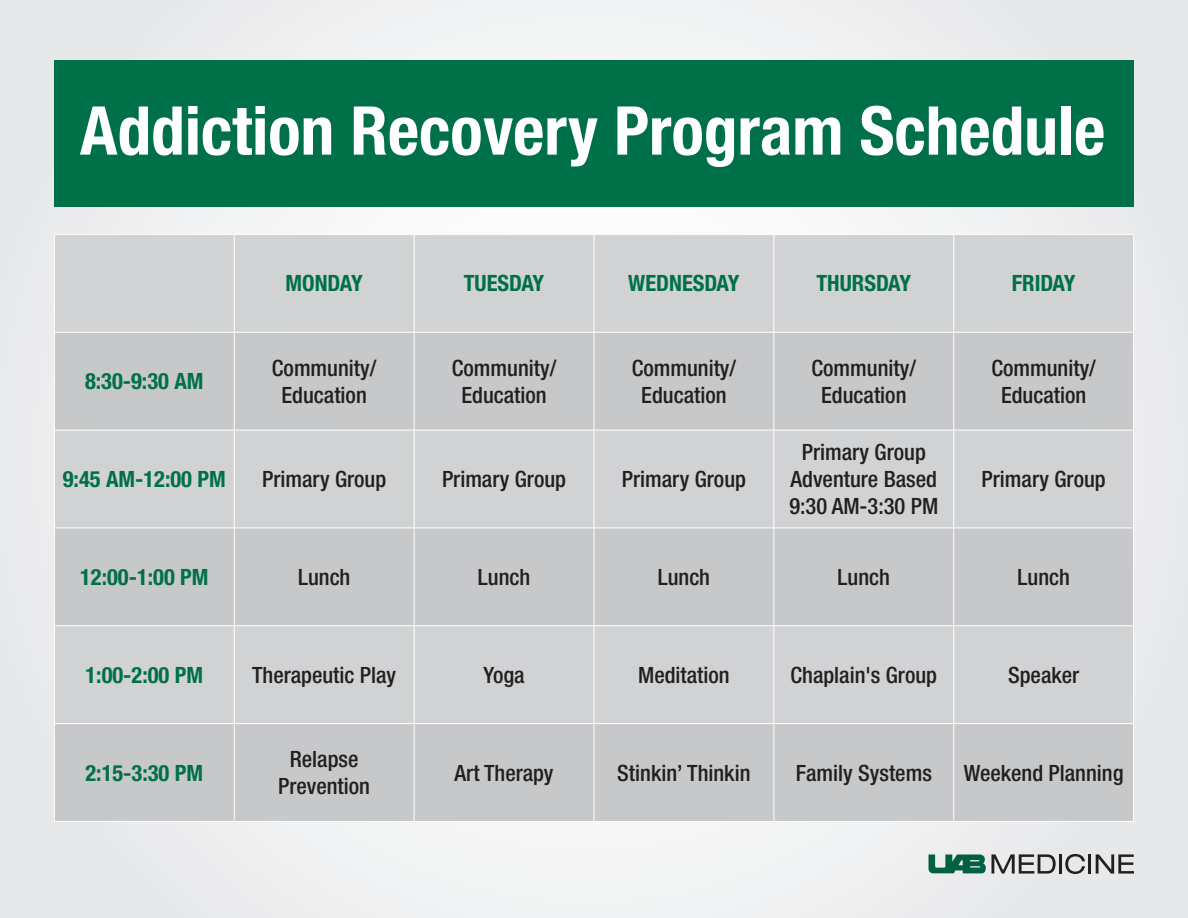
<style>
.page{position:relative;width:1188px;height:918px;background:#ececee}
.page>*{position:absolute;margin:0;border:0;box-sizing:border-box;transform-origin:0 0}
.t1{font:700 condensed 67.35px "Helvetica Neue LT Std";color:#fff}
.t2{font:500 condensed 22.5px "Helvetica Neue LT Std";color:#231f20}
.t3{font:700 condensed 22.5px "Helvetica Neue LT Std";color:#007049}
</style>
<div class="page">
<div style="left:54px;top:60px;width:1080px;height:147px;background:#007049"></div>
<div style="left:55px;top:235px;width:1078px;height:97px;background:#d1d2d4"></div>
<svg style="left:55px;top:333px;width:1078px;height:488px;background:#cbccce"></svg>
<hr style="left:54px;top:234px;width:180px;height:1px;background:#fff">
<hr style="left:54px;top:235px;width:1px;height:97px;background:#fff">
<hr style="left:234px;top:234px;width:180px;height:1px;background:#fff">
<hr style="left:234px;top:235px;width:1px;height:97px;background:#fff">
<hr style="left:414px;top:234px;width:180px;height:1px;background:#fff">
<hr style="left:414px;top:235px;width:1px;height:97px;background:#fff">
<hr style="left:594px;top:234px;width:180px;height:1px;background:#fff">
<hr style="left:594px;top:235px;width:1px;height:97px;background:#fff">
<hr style="left:774px;top:234px;width:180px;height:1px;background:#fff">
<hr style="left:773px;top:235px;width:1px;height:97px;background:#fff">
<hr style="left:954px;top:234px;width:180px;height:1px;background:#fff">
<hr style="left:953px;top:235px;width:1px;height:97px;background:#fff">
<hr style="left:1133px;top:235px;width:1px;height:97px;background:#fff">
<hr style="left:54px;top:332px;width:180px;height:1px;background:#fff">
<hr style="left:54px;top:333px;width:1px;height:97px;background:#fff">
<hr style="left:234px;top:332px;width:180px;height:1px;background:#fff">
<hr style="left:234px;top:333px;width:1px;height:97px;background:#fff">
<hr style="left:414px;top:332px;width:180px;height:1px;background:#fff">
<hr style="left:414px;top:333px;width:1px;height:97px;background:#fff">
<hr style="left:594px;top:332px;width:180px;height:1px;background:#fff">
<hr style="left:594px;top:333px;width:1px;height:97px;background:#fff">
<hr style="left:774px;top:332px;width:180px;height:1px;background:#fff">
<hr style="left:773px;top:333px;width:1px;height:97px;background:#fff">
<hr style="left:954px;top:332px;width:180px;height:1px;background:#fff">
<hr style="left:953px;top:333px;width:1px;height:97px;background:#fff">
<hr style="left:1133px;top:333px;width:1px;height:97px;background:#fff">
<hr style="left:54px;top:430px;width:180px;height:1px;background:#fff">
<hr style="left:54px;top:430px;width:1px;height:98px;background:#fff">
<hr style="left:234px;top:430px;width:180px;height:1px;background:#fff">
<hr style="left:234px;top:430px;width:1px;height:98px;background:#fff">
<hr style="left:414px;top:430px;width:180px;height:1px;background:#fff">
<hr style="left:414px;top:430px;width:1px;height:98px;background:#fff">
<hr style="left:594px;top:430px;width:180px;height:1px;background:#fff">
<hr style="left:594px;top:430px;width:1px;height:98px;background:#fff">
<hr style="left:774px;top:430px;width:180px;height:1px;background:#fff">
<hr style="left:773px;top:430px;width:1px;height:98px;background:#fff">
<hr style="left:954px;top:430px;width:180px;height:1px;background:#fff">
<hr style="left:953px;top:430px;width:1px;height:98px;background:#fff">
<hr style="left:1133px;top:430px;width:1px;height:98px;background:#fff">
<hr style="left:54px;top:528px;width:180px;height:1px;background:#fff">
<hr style="left:54px;top:528px;width:1px;height:97px;background:#fff">
<hr style="left:234px;top:528px;width:180px;height:1px;background:#fff">
<hr style="left:234px;top:528px;width:1px;height:97px;background:#fff">
<hr style="left:414px;top:528px;width:180px;height:1px;background:#fff">
<hr style="left:414px;top:528px;width:1px;height:97px;background:#fff">
<hr style="left:594px;top:528px;width:180px;height:1px;background:#fff">
<hr style="left:594px;top:528px;width:1px;height:97px;background:#fff">
<hr style="left:774px;top:528px;width:180px;height:1px;background:#fff">
<hr style="left:773px;top:528px;width:1px;height:97px;background:#fff">
<hr style="left:954px;top:528px;width:180px;height:1px;background:#fff">
<hr style="left:953px;top:528px;width:1px;height:97px;background:#fff">
<hr style="left:1133px;top:528px;width:1px;height:97px;background:#fff">
<hr style="left:54px;top:625px;width:180px;height:1px;background:#fff">
<hr style="left:54px;top:626px;width:1px;height:97px;background:#fff">
<hr style="left:234px;top:625px;width:180px;height:1px;background:#fff">
<hr style="left:234px;top:626px;width:1px;height:97px;background:#fff">
<hr style="left:414px;top:625px;width:180px;height:1px;background:#fff">
<hr style="left:414px;top:626px;width:1px;height:97px;background:#fff">
<hr style="left:594px;top:625px;width:180px;height:1px;background:#fff">
<hr style="left:594px;top:626px;width:1px;height:97px;background:#fff">
<hr style="left:774px;top:625px;width:180px;height:1px;background:#fff">
<hr style="left:773px;top:626px;width:1px;height:97px;background:#fff">
<hr style="left:954px;top:625px;width:180px;height:1px;background:#fff">
<hr style="left:953px;top:626px;width:1px;height:97px;background:#fff">
<hr style="left:1133px;top:626px;width:1px;height:97px;background:#fff">
<hr style="left:54px;top:723px;width:180px;height:1px;background:#fff">
<hr style="left:54px;top:724px;width:1px;height:97px;background:#fff">
<hr style="left:234px;top:723px;width:180px;height:1px;background:#fff">
<hr style="left:234px;top:724px;width:1px;height:97px;background:#fff">
<hr style="left:414px;top:723px;width:180px;height:1px;background:#fff">
<hr style="left:414px;top:724px;width:1px;height:97px;background:#fff">
<hr style="left:594px;top:723px;width:180px;height:1px;background:#fff">
<hr style="left:594px;top:724px;width:1px;height:97px;background:#fff">
<hr style="left:774px;top:723px;width:180px;height:1px;background:#fff">
<hr style="left:773px;top:724px;width:1px;height:97px;background:#fff">
<hr style="left:954px;top:723px;width:180px;height:1px;background:#fff">
<hr style="left:953px;top:724px;width:1px;height:97px;background:#fff">
<hr style="left:1133px;top:724px;width:1px;height:97px;background:#fff">
<hr style="left:54px;top:821px;width:180px;height:1px;background:#fff">
<hr style="left:234px;top:821px;width:180px;height:1px;background:#fff">
<hr style="left:414px;top:821px;width:180px;height:1px;background:#fff">
<hr style="left:594px;top:821px;width:180px;height:1px;background:#fff">
<hr style="left:774px;top:821px;width:180px;height:1px;background:#fff">
<hr style="left:954px;top:821px;width:180px;height:1px;background:#fff">
<svg style="left:929px;top:854px;width:127px;height:20px"></svg>
<hr style="left:1059px;top:854px;width:3px;height:20px;background:#231f20">
<svg style="left:1065px;top:854px;width:20px;height:20px"></svg>
<hr style="left:1088px;top:854px;width:3px;height:20px;background:#231f20">
<svg style="left:1096px;top:854px;width:38px;height:20px"></svg>
<p class="t1" style="left:80px;top:90px;width:1027px">Addiction Recovery Program Schedule</p>
<p class="t3" style="left:85px;top:368px;width:120px">8:30-9:30 AM</p>
<p class="t3" style="left:286px;top:270px;width:79px">MONDAY</p>
<p class="t3" style="left:464px;top:270px;width:82px">TUESDAY</p>
<p class="t3" style="left:628px;top:270px;width:113px">WEDNESDAY</p>
<p class="t3" style="left:816px;top:270px;width:96px">THURSDAY</p>
<p class="t3" style="left:1012px;top:270px;width:65px">FRIDAY</p>
<p class="t2" style="left:272px;top:354px;width:106px">Community/</p>
<p class="t2" style="left:282px;top:381px;width:87px">Education</p>
<p class="t2" style="left:452px;top:354px;width:106px">Community/</p>
<p class="t2" style="left:461px;top:381px;width:87px">Education</p>
<p class="t2" style="left:632px;top:354px;width:106px">Community/</p>
<p class="t2" style="left:641px;top:381px;width:87px">Education</p>
<p class="t2" style="left:812px;top:354px;width:106px">Community/</p>
<p class="t2" style="left:821px;top:381px;width:87px">Education</p>
<p class="t2" style="left:991px;top:354px;width:106px">Community/</p>
<p class="t2" style="left:1001px;top:381px;width:87px">Education</p>
<p class="t3" style="left:63px;top:465px;width:165px">9:45 AM-12:00 PM</p>
<p class="t2" style="left:262px;top:466px;width:126px">Primary Group</p>
<p class="t2" style="left:442px;top:466px;width:126px">Primary Group</p>
<p class="t2" style="left:622px;top:466px;width:126px">Primary Group</p>
<p class="t2" style="left:802px;top:439px;width:126px">Primary Group</p>
<p class="t2" style="left:791px;top:466px;width:148px">Adventure Based</p>
<p class="t2" style="left:789px;top:493px;width:150px">9:30 AM-3:30 PM</p>
<p class="t2" style="left:982px;top:466px;width:126px">Primary Group</p>
<p class="t3" style="left:80px;top:563px;width:130px">12:00-1:00 PM</p>
<p class="t2" style="left:298px;top:563px;width:54px">Lunch</p>
<p class="t2" style="left:478px;top:563px;width:54px">Lunch</p>
<p class="t2" style="left:658px;top:563px;width:54px">Lunch</p>
<p class="t2" style="left:838px;top:563px;width:54px">Lunch</p>
<p class="t2" style="left:1018px;top:563px;width:54px">Lunch</p>
<p class="t3" style="left:85px;top:661px;width:119px">1:00-2:00 PM</p>
<p class="t2" style="left:252px;top:661px;width:145px">Therapeutic Play</p>
<p class="t2" style="left:483px;top:661px;width:43px">Yoga</p>
<p class="t2" style="left:638px;top:661px;width:93px">Meditation</p>
<p class="t2" style="left:791px;top:661px;width:148px">Chaplain's Group</p>
<p class="t2" style="left:1008px;top:661px;width:73px">Speaker</p>
<p class="t3" style="left:85px;top:759px;width:119px">2:15-3:30 PM</p>
<p class="t2" style="left:290px;top:746px;width:70px">Relapse</p>
<p class="t2" style="left:278px;top:773px;width:93px">Prevention</p>
<p class="t2" style="left:455px;top:759px;width:100px">Art Therapy</p>
<p class="t2" style="left:617px;top:759px;width:135px">Stinkin’ Thinkin</p>
<p class="t2" style="left:796px;top:759px;width:138px">Family Systems</p>
<p class="t2" style="left:964px;top:759px;width:161px">Weekend Planning</p>
</div>
